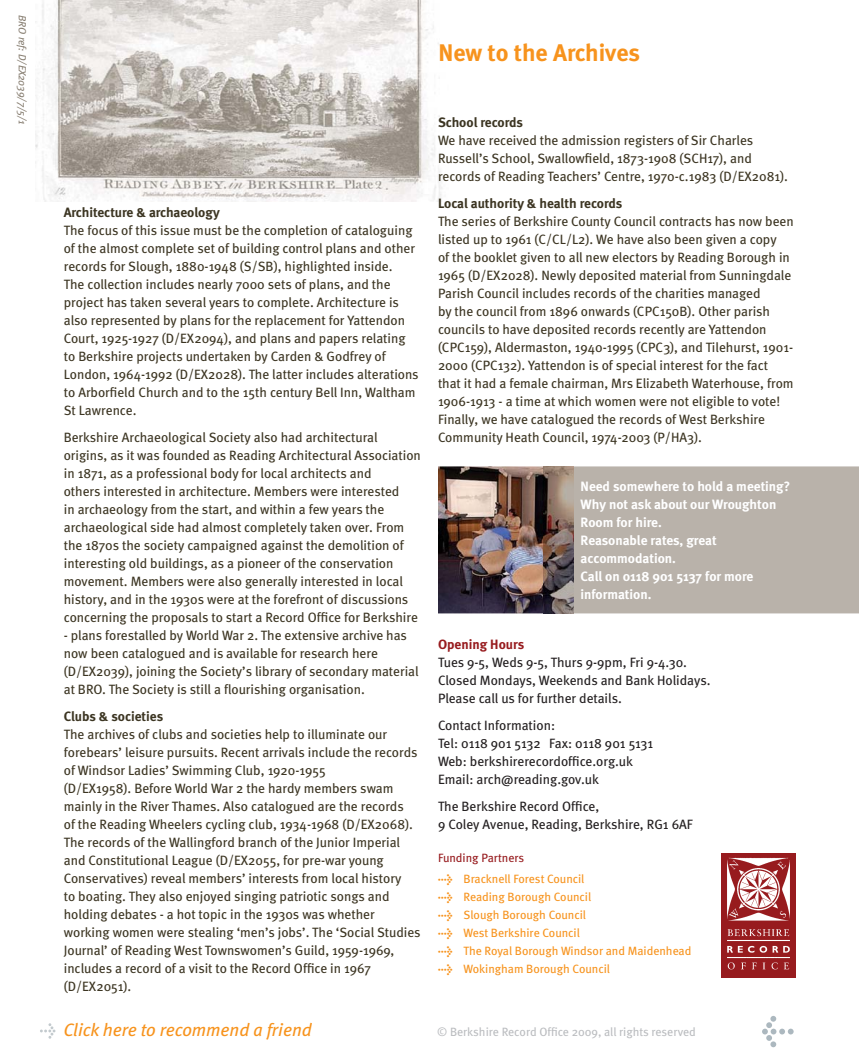
<style>
.page{position:relative;width:859px;height:1063px;background:#fff}
.page>*{position:absolute;margin:0;border:0;box-sizing:border-box;transform-origin:0 0}
.t1{font:700 24px "Meta";color:#f7931d}
.t2{font:italic 18px "Meta";color:#f7931d}
.t3{font:13.5px/18px "Meta";color:#3c3522}
.t4{font:13.5px/18px "Meta";color:#231f20}
.t5{font:700 13.5px/18px "Meta";color:#fff}
.t6{font:700 13.5px "Meta";color:#3c3522}
.t7{font:700 13.5px "Meta";color:#971b1e}
.t8{font:12px/18px "Meta";color:#f7931d}
.t9{font:12px "Meta";color:#bbbdc0}
.t10{font:italic 10.5px "Meta";letter-spacing:-.01em;color:#887f72}
.s1{color:#971b1e}
.s2{font-family:"Meta Bold Expert"}
</style>
<div class="page">
<svg style="left:40px;top:1023px;width:16px;height:16px"></svg>
<svg style="left:762px;top:1016px;width:32px;height:31px"></svg>
<img style="left:36px;top:0;width:407px;height:201px">
<img style="left:721px;top:854px;width:74px;height:124px">
<img style="left:438px;top:466px;width:106px;height:147px">
<div style="left:573px;top:466px;width:286px;height:147px;background:#b9b2aa"></div>
<img style="left:544px;top:466px;width:29px;height:147px">
<p class="t10" style="left:26px;top:15px;width:111px;rotate:90deg">BRO ref: D/EX2039/7/5/1</p>
<h1 class="t1" style="left:438px;top:44px;width:203px">New to the Archives</h1>
<p class="t6" style="left:64px;top:207px;width:158px">Architecture &amp; archaeology</p>
<p class="t3" style="left:64px;top:223px;width:356px">The focus of this issue must be the completion of cataloguing of the almost complete set of building control plans and other records for Slough, 1880-1948 (S/SB), highlighted inside.<br>The collection includes nearly 7000 sets of plans, and the project has taken several years to complete. Architecture is also represented by plans for the replacement for Yattendon Court, 1925-1927 (D/EX2094), and plans and papers relating to Berkshire projects undertaken by Carden &amp; Godfrey of London, 1964-1992 (D/EX2028). The latter includes alterations to Arborfield Church and to the 15th century Bell Inn, Waltham St Lawrence.</p>
<p class="t3" style="left:64px;top:430px;width:359px">Berkshire Archaeological Society also had architectural origins, as it was founded as Reading Architectural Association in 1871, as a professional body for local architects and<br>others interested in architecture. Members were interested<br>in archaeology from the start, and within a few years the archaeological side had almost completely taken over. From the 1870s the society campaigned against the demolition of interesting old buildings, as a pioneer of the conservation movement. Members were also generally interested in local history, and in the 1930s were at the forefront of discussions concerning the proposals to start a Record Office for Berkshire</p>
<p class="t3" style="left:64px;top:628px;width:356px">- plans forestalled by World War 2. The extensive archive has now been catalogued and is available for research here (D/EX2039), joining the Society’s library of secondary material at BRO. The Society is still a flourishing organisation.</p>
<p class="t6" style="left:64px;top:711px;width:101px">Clubs &amp; societies</p>
<p class="t3" style="left:64px;top:727px;width:358px">The archives of clubs and societies help to illuminate our forebears’ leisure pursuits. Recent arrivals include the records of Windsor Ladies’ Swimming Club, 1920-1955<br>(D/EX1958). Before World War 2 the hardy members swam mainly in the River Thames. Also catalogued are the records<br>of the Reading Wheelers cycling club, 1934-1968 (D/EX2068).<br>The records of the Wallingford branch of the Junior Imperial and Constitutional League (D/EX2055, for pre-war young Conservatives) reveal members’ interests from local history<br>to boating. They also enjoyed singing patriotic songs and holding debates - a hot topic in the 1930s was whether working women were stealing ‘men’s jobs’. The ‘Social Studies Journal’ of Reading West Townswomen’s Guild, 1959-1969, includes a record of a visit to the Record Office in 1967 (D/EX2051).</p>
<p class="t6" style="left:438px;top:117px;width:87px">School records</p>
<p class="t3" style="left:438px;top:133px;width:351px">We have received the admission registers of Sir Charles<br>Russell’s School, Swallowfield, 1873-1908 (SCH17), and records of Reading Teachers’ Centre, 1970-c.1983 (D/EX2081).</p>
<p class="t6" style="left:438px;top:198px;width:186px">Local authority &amp; health records</p>
<p class="t3" style="left:438px;top:214px;width:357px">The series of Berkshire County Council contracts has now been listed up to 1961 (C/CL/L2). We have also been given a copy<br>of the booklet given to all new electors by Reading Borough in 1965 (D/EX2028). Newly deposited material from Sunningdale Parish Council includes records of the charities managed<br>by the council from 1896 onwards (CPC150B). Other parish councils to have deposited records recently are Yattendon (CPC159), Aldermaston, 1940-1995 (CPC3), and Tilehurst, 1901- 2000 (CPC132). Yattendon is of special interest for the fact that it had a female chairman, Mrs Elizabeth Waterhouse, from 1906-1913 - a time at which women were not eligible to vote!<br>Finally, we have catalogued the records of West Berkshire Community Heath Council, 1974-2003 (P/HA3).</p>
<p class="t5" style="left:581px;top:479px;width:211px">Need somewhere to hold a meeting?<br>Why not ask about our Wroughton<br>Room for hire.<br>Reasonable rates, great accommodation.<br>Call on 0118 901 5137 for more information.</p>
<p class="t7" style="left:438px;top:639px;width:88px">Opening Hours</p>
<p class="t4" style="left:438px;top:655px;width:274px">Tues 9-5, Weds 9-5, Thurs 9-9pm, Fri 9-4.30.<br>Closed Mondays, Weekends and Bank Holidays.<br>Please call us for further details.</p>
<p class="t4" style="left:438px;top:718px;width:217px">Contact Information:<br>Tel: 0118 901 5132 Fax: 0118 901 5131<br>Web: berkshirerecordoffice.org.uk<br>Email: arch@reading.gov.uk</p>
<p class="t4" style="left:438px;top:799px;width:256px">The Berkshire Record Office,<br>9 Coley Avenue, Reading, Berkshire, RG1 6AF</p>
<p class="t8" style="left:438px;top:848px;width:148px;line-height:21.3px"><span class="s1">Funding Partners<br></span><span class="s2">l</span> Bracknell Forest Council</p>
<p class="t8" style="left:438px;top:889px;width:255px"><span class="s2">l</span> Reading Borough Council<br><span class="s2">l</span> Slough Borough Council<br><span class="s2">l</span> West Berkshire Council<br><span class="s2">l</span> The Royal Borough Windsor and Maidenhead <span class="s2">l</span> Wokingham Borough Council</p>
<h2 class="t2" style="left:64px;top:1023px;width:250px">Click here to recommend a friend</h2>
<p class="t9" style="left:437px;top:1027px;width:260px">© Berkshire Record Office 2009, all rights reserved</p>
</div>
